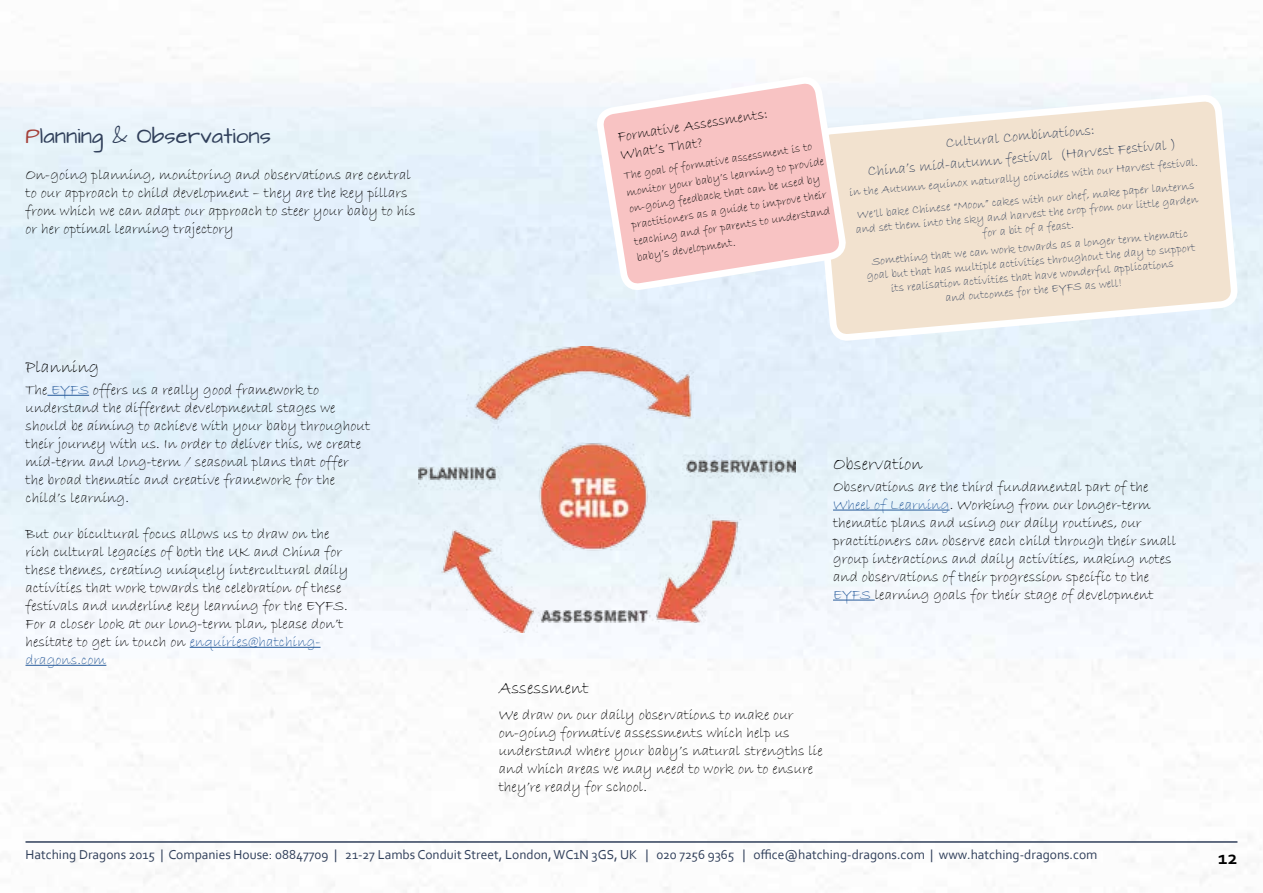
<style>
.page{position:relative;width:1263px;height:893px;background:#fff}
.page>*{position:absolute;margin:0;border:0;box-sizing:border-box;transform-origin:0 0}
.t1{font:700 19.5px "Corbel";color:#000}
.t2{font:18px "Bradley Hand ITC";color:#000}
.t3{font:18px "Architects Daughter";color:#303f5a}
.t4{font:15px/18px "Bradley Hand ITC";color:#000}
.t5{font:15px/21.8px "Bradley Hand ITC";color:#303f5a;text-align:center}
.t6{font:13.5px "Corbel";color:#303f5a}
.t7{font:12px/14.4px "Bradley Hand ITC";color:#303f5a;text-align:center}
.t8{font:12px/16.5px "Bradley Hand ITC";color:#000}
.s1{color:#a44039}
.s2{color:#275b9b}
</style>
<div class="page">
<img style="left:0;top:11px;width:1263px;height:882px">
<hr style="left:26px;top:841px;width:1211px;height:2px;background:#303f5a">
<img style="left:418px;top:346px;width:377px;height:286px">
<hr style="left:47px;top:395px;width:42px;height:1px;background:#275b9b">
<hr style="left:190px;top:647px;width:131px;height:1px;background:#275b9b">
<hr style="left:26px;top:665px;width:80px;height:1px;background:#275b9b">
<hr style="left:833px;top:510px;width:117px;height:1px;background:#275b9b">
<hr style="left:833px;top:600px;width:42px;height:1px;background:#275b9b">
<svg style="left:816px;top:97px;width:419px;height:381px;background:#eceae4"></svg>
<svg style="left:598px;top:78px;width:246px;height:282px;background:#f1d8dc"></svg>
<p class="t3" style="left:26px;top:127px;width:247px"><span class="s1">P</span>lanning &amp; Observations</p>
<p class="t4" style="left:26px;top:167px;width:392px">On-going planning, monitoring and observations are central to our approach to child development – they are the key pillars from which we can adapt our approach to steer your baby to his or her optimal learning trajectory</p>
<p class="t2" style="left:26px;top:355px;width:75px">Planning</p>
<p class="t4" style="left:26px;top:381px;width:346px">The <span class="s2">EYFS</span> offers us a really good framework to understand the different developmental stages we should be aiming to achieve with your baby throughout their journey with us. In order to deliver this, we create mid-term and long-term / seasonal plans that offer the broad thematic and creative framework for the child’s learning.</p>
<p class="t4" style="left:26px;top:525px;width:324px">But our bicultural focus allows us to draw on the rich cultural legacies of both the UK and China for these themes, creating uniquely intercultural daily activities that work towards the celebration of these festivals and underline key learning for the EYFS.<br>For a closer look at our long-term plan, please don’t hesitate to get in touch on <span class="s2">enquiries@hatching&shy;dragons.com</span></p>
<p class="t4" style="left:616px;top:128px;width:153px;rotate:-9deg">Formative Assessments:<br>What’s That?</p>
<p class="t8" style="left:623px;top:168px;width:201px;rotate:-9deg">The goal of formative assessment is to monitor your baby’s learning to provide on-going feedback that can be used by practitioners as a guide to improve their teaching and for parents to understand baby’s development.</p>
<p class="t5" style="left:865px;top:139px;width:311px;rotate:-5deg">Cultural Combinations:<br>China’s mid-autumn festival (Harvest Festival )</p>
<p class="t7" style="left:849px;top:181px;width:351px;line-height:23px;rotate:-5deg">in the Autumn equinox naturally coincides with our Harvest festival.<br>We’ll bake Chinese “Moon” cakes with our chef, make paper lanterns</p>
<p class="t7" style="left:855px;top:222px;width:345px;rotate:-5deg">and set them into the sky and harvest the crop from our little garden for a bit of a feast.</p>
<p class="t7" style="left:865px;top:255px;width:331px;rotate:-5deg">Something that we can work towards as a longer term thematic goal but that has multiple activities throughout the day to support its realisation activities that have wonderful applications<br>and outcomes for the EYFS as well!</p>
<p class="t2" style="left:833px;top:452px;width:91px">Observation</p>
<p class="t4" style="left:833px;top:478px;width:345px">Observations are the third fundamental part of the <span class="s2">Wheel of Learning</span>. Working from our longer-term thematic plans and using our daily routines, our practitioners can observe each child through their small group interactions and daily activities, making notes and observations of their progression specific to the <span class="s2">EYFS</span> learning goals for their stage of development</p>
<p class="t2" style="left:499px;top:676px;width:91px">Assessment</p>
<p class="t4" style="left:499px;top:706px;width:326px">We draw on our daily observations to make our on-going formative assessments which help us understand where your baby’s natural strengths lie and which areas we may need to work on to ensure they’re ready for school.</p>
<p class="t6" style="left:26px;top:847px;width:1073px">Hatching Dragons 2015 | Companies House: 08847709 | 21-27 Lambs Conduit Street, London, WC1N 3GS, UK | 020 7256 9365 | office@hatching-dragons.com | www.hatching-dragons.com</p>
<h1 class="t1" style="left:1218px;top:845px;width:21px">12</h1>
</div>
